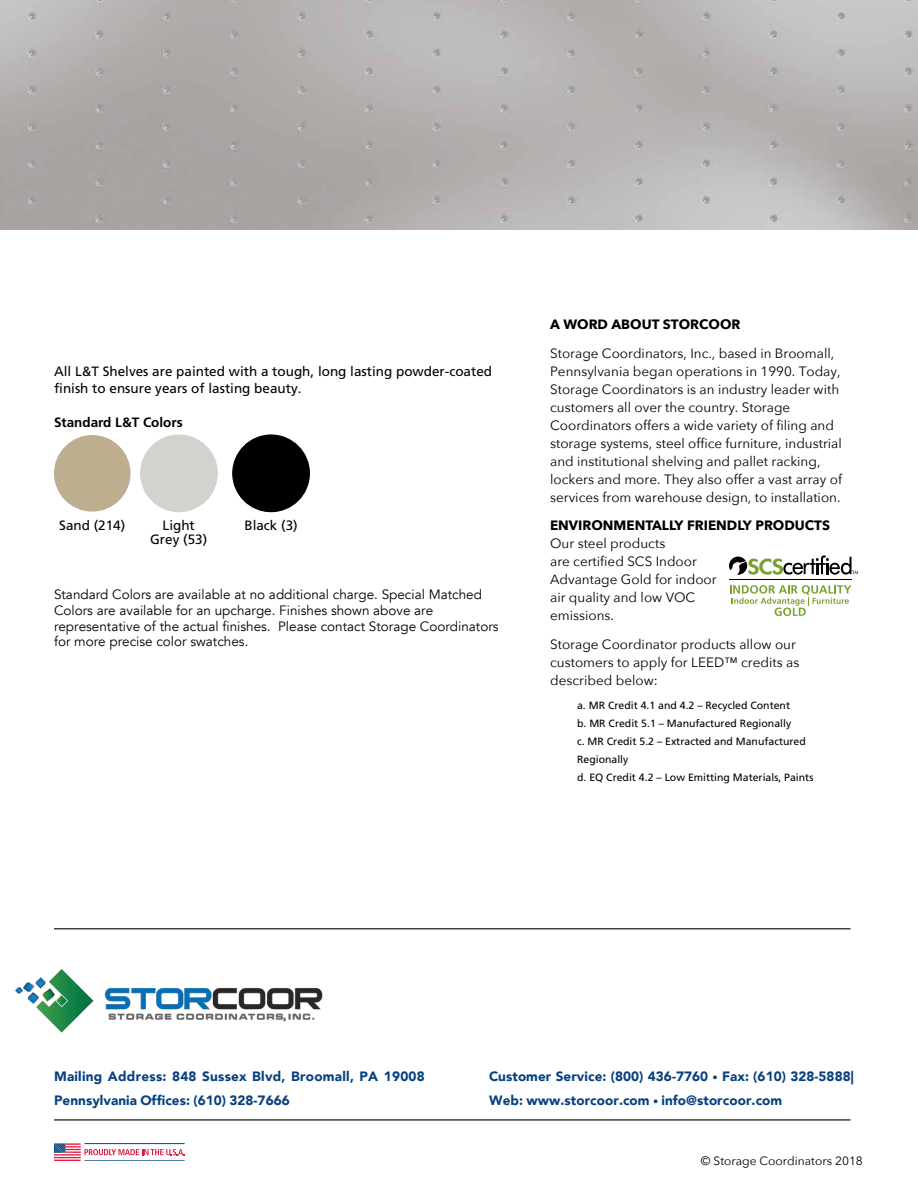
<style>
.page{position:relative;width:918px;height:1188px;background:#fff}
.page>*{position:absolute;margin:0;border:0;box-sizing:border-box;transform-origin:0 0}
.t1{font:13.5px/18px "Avenir Next";color:#000}
.t2{font:13.5px/15.8px "Avenir";color:#000}
.t3{font:900 13.5px "Avenir";letter-spacing:.005em;color:#074080}
.t4{font:13.5px/13.5px "Frutiger LT Std";color:#000;text-align:center}
.t5{font:700 13.5px "Avenir Next";color:#000}
.t6{font:700 13.5px "Frutiger LT Std";color:#000}
.t7{font:12px "Avenir Next";color:#000}
.t8{font:10.5px/18px "Frutiger LT Std";color:#000}
.s1{font-size:10.5px}
</style>
<div class="page">
<img style="left:0;top:0;width:918px;height:230px">
<hr style="left:54px;top:928px;width:796px;height:1px;background:#000">
<div style="left:141px;top:435px;width:76px;height:77px;background:#d2d2cf;border-radius:50%"></div>
<div style="left:140px;top:434px;width:78px;height:78px;border:1px solid #d2d2cf;border-radius:50%"></div>
<div style="left:54px;top:435px;width:77px;height:77px;background:#bdae90;border-radius:50%"></div>
<div style="left:233px;top:435px;width:76px;height:77px;background:#000;border-radius:50%"></div>
<div style="left:232px;top:434px;width:78px;height:78px;border:1px solid #000;border-radius:50%"></div>
<hr style="left:84px;top:1161px;width:101px;height:1px;background:#004280">
<svg style="left:54px;top:1143px;width:131px;height:18px"></svg>
<svg style="left:730px;top:585px;width:121px;height:31px"></svg>
<hr style="left:729px;top:580px;width:123px;height:1px;background:#000">
<svg style="left:729px;top:555px;width:129px;height:20px"></svg>
<hr style="left:54px;top:1119px;width:796px;height:1px;background:#000">
<img style="left:104px;top:988px;width:219px;height:34px">
<img style="left:15px;top:969px;width:79px;height:64px">
<p class="t4" style="left:54px;top:363px;width:440px;line-height:16.5px;text-align:left">All L&amp;T Shelves are painted with a tough, long lasting powder-coated finish to ensure years of lasting beauty.</p>
<p class="t6" style="left:54px;top:414px;width:130px">Standard L&amp;T Colors</p>
<p class="t4" style="left:59px;top:519px;width:68px">Sand (214)</p>
<p class="t4" style="left:244px;top:519px;width:55px">Black (3)</p>
<p class="t4" style="left:150px;top:519px;width:59px">Light<br>Grey (53)</p>
<p class="t2" style="left:54px;top:587px;width:446px">Standard Colors are available at no additional charge. Special Matched Colors are available for an upcharge. Finishes shown above are representative of the actual finishes. Please contact Storage Coordinators for more precise color swatches.</p>
<p class="t5" style="left:550px;top:312px;width:192px">A WORD ABOUT STORCOOR</p>
<p class="t1" style="left:550px;top:343px;width:293px">Storage Coordinators, Inc., based in Broomall, Pennsylvania began operations in 1990. Today, Storage Coordinators is an industry leader with customers all over the country. Storage Coordinators offers a wide variety of filing and storage systems, steel office furniture, industrial and institutional shelving and pallet racking, lockers and more. They also offer a vast array of services from warehouse design, to installation.</p>
<p class="t5" style="left:550px;top:514px;width:281px">ENVIRONMENTALLY FRIENDLY PRODUCTS</p>
<p class="t1" style="left:550px;top:534px;width:168px">Our steel products<br>are certified SCS Indoor<br>Advantage Gold for indoor air quality and low VOC emissions.</p>
<p class="t1" style="left:550px;top:635px;width:251px">Storage Coordinator products allow our customers to apply for LEED™ credits as described below:</p>
<p class="t8" style="left:577px;top:697px;width:238px">a. MR Credit 4.1 and 4.2 – Recycled Content<br>b. MR Credit 5.1 – Manufactured Regionally<br>c. MR Credit 5.2 – Extracted and Manufactured Regionally<br>d. EQ Credit 4.2 – Low Emitting Materials, Paints</p>
<p class="t3" style="left:54px;top:1065px;width:372px">Mailing Address: 848 Sussex Blvd, Broomall, PA 19008</p>
<p class="t3" style="left:489px;top:1065px;width:366px">Customer Service: (800) 436-7760 <span class="s1">•</span> Fax: (610) 328-5888|</p>
<p class="t3" style="left:54px;top:1089px;width:237px">Pennsylvania Offices: (610) 328-7666</p>
<p class="t3" style="left:489px;top:1089px;width:295px">Web: www.storcoor.com <span class="s1">•</span> info@storcoor.com</p>
<p class="t7" style="left:701px;top:1151px;width:163px">© Storage Coordinators 2018</p>
</div>
